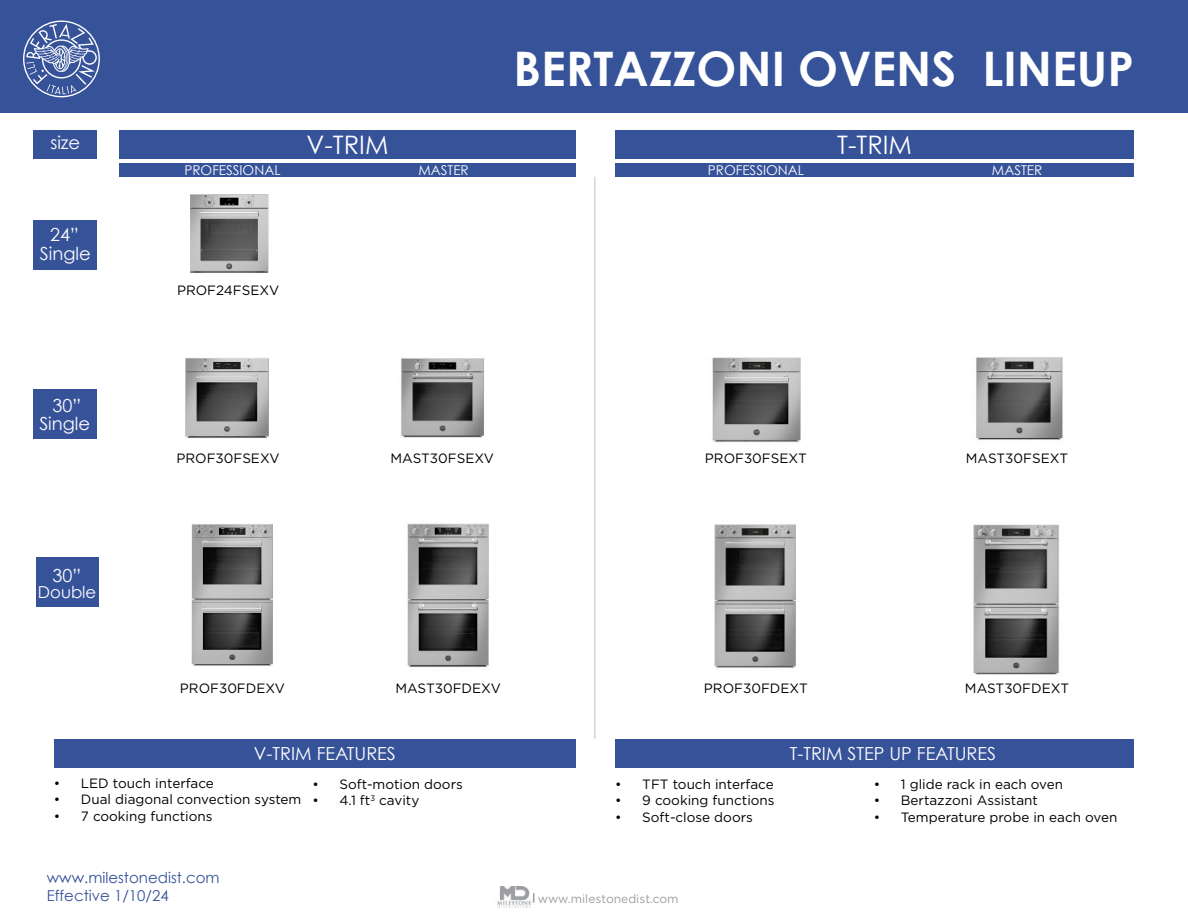
<style>
.page{position:relative;width:1188px;height:918px;background:#fff}
.page>*{position:absolute;margin:0;border:0;box-sizing:border-box;transform-origin:0 0}
.t1{font:700 47.7px "Century Gothic";color:#fff}
.t2{font:25.5px "Century Gothic";color:#fff}
.t3{font:18px "Century Gothic";color:#fff}
.t4{font:18px "Century Gothic";color:#fefefe}
.t5{font:16.5px "Century Gothic";color:#fefefe}
.t6{font:15px/18px "Century Gothic";color:#365299}
.t7{font:13.5px "Gotham";color:#000}
.t8{font:13.5px "Century Gothic";color:#fefefe}
.t9{font:12px "Gotham";color:#9d9fa2}
</style>
<div class="page">
<div style="left:0;top:0;width:1188px;height:113px;background:#365299"></div>
<div style="left:119px;top:130px;width:457px;height:29px;background:#365299"></div>
<div style="left:615px;top:130px;width:519px;height:29px;background:#365299"></div>
<div style="left:54px;top:739px;width:522px;height:29px;background:#365299"></div>
<div style="left:615px;top:739px;width:519px;height:29px;background:#365299"></div>
<svg style="left:23px;top:21px;width:77px;height:76px"></svg>
<div style="left:33px;top:130px;width:63px;height:29px;background:#365299"></div>
<div style="left:33px;top:221px;width:63px;height:49px;background:#365299"></div>
<div style="left:33px;top:389px;width:63px;height:49px;background:#365299"></div>
<div style="left:36px;top:557px;width:63px;height:50px;background:#365299"></div>
<img style="left:401px;top:358px;width:83px;height:80px">
<img style="left:975px;top:357px;width:88px;height:83px">
<img style="left:407px;top:523px;width:82px;height:144px">
<img style="left:973px;top:524px;width:87px;height:151px">
<img style="left:190px;top:194px;width:79px;height:79px">
<img style="left:185px;top:358px;width:84px;height:80px">
<img style="left:712px;top:357px;width:89px;height:86px">
<img style="left:191px;top:524px;width:82px;height:142px">
<img style="left:714px;top:524px;width:82px;height:144px">
<div style="left:119px;top:163px;width:457px;height:14px;background:#365299"></div>
<div style="left:615px;top:163px;width:519px;height:14px;background:#365299"></div>
<hr style="left:594px;top:177px;width:2px;height:562px;background:#d6d6d6">
<img style="left:497px;top:887px;width:38px;height:21px">
<h3 class="t4" style="left:50px;top:136px;width:31px">size</h3>
<h3 class="t4" style="left:50px;top:228px;width:30px">24”</h3>
<h3 class="t4" style="left:40px;top:247px;width:52px">Single</h3>
<h3 class="t4" style="left:53px;top:398px;width:30px">30”</h3>
<h3 class="t4" style="left:39px;top:417px;width:52px">Single</h3>
<h3 class="t4" style="left:53px;top:569px;width:30px">30”</h3>
<p class="t5" style="left:38px;top:586px;width:60px">Double</p>
<h1 class="t1" style="left:514px;top:42px;width:622px">BERTAZZONI OVENS LINEUP</h1>
<h2 class="t2" style="left:307px;top:135px;width:83px">V-TRIM</h2>
<h2 class="t2" style="left:837px;top:135px;width:76px">T-TRIM</h2>
<p class="t8" style="left:184px;top:165px;width:98px">PROFESSIONAL</p>
<p class="t8" style="left:708px;top:165px;width:98px">PROFESSIONAL</p>
<p class="t8" style="left:418px;top:165px;width:52px">MASTER</p>
<p class="t8" style="left:992px;top:165px;width:52px">MASTER</p>
<p class="t7" style="left:177px;top:284px;width:104px">PROF24FSEXV</p>
<p class="t7" style="left:176px;top:452px;width:105px">PROF30FSEXV</p>
<p class="t7" style="left:705px;top:452px;width:104px">PROF30FSEXT</p>
<p class="t7" style="left:391px;top:452px;width:105px">MAST30FSEXV</p>
<p class="t7" style="left:966px;top:452px;width:104px">MAST30FSEXT</p>
<p class="t7" style="left:180px;top:682px;width:107px">PROF30FDEXV</p>
<p class="t7" style="left:704px;top:682px;width:106px">PROF30FDEXT</p>
<p class="t7" style="left:395px;top:682px;width:107px">MAST30FDEXV</p>
<p class="t7" style="left:965px;top:682px;width:106px">MAST30FDEXT</p>
<h3 class="t3" style="left:254px;top:747px;width:144px">V-TRIM FEATURES</h3>
<h3 class="t3" style="left:790px;top:747px;width:208px">T-TRIM STEP UP FEATURES</h3>
<p class="t7" style="left:54px;top:777px;width:162px">• LED touch interface</p>
<p class="t7" style="left:54px;top:794px;width:249px">• Dual diagonal convection system</p>
<p class="t7" style="left:54px;top:810px;width:160px">• 7 cooking functions</p>
<p class="t7" style="left:312px;top:778px;width:152px">• Soft-motion doors</p>
<p class="t7" style="left:312px;top:795px;width:109px">• 4.1 ft<sup>3</sup> cavity</p>
<p class="t6" style="left:47px;top:870px;width:174px">www.milestonedist.com<br>Effective 1/10/24</p>
<p class="t7" style="left:615px;top:778px;width:160px">• TFT touch interface</p>
<p class="t7" style="left:615px;top:795px;width:161px">• 9 cooking functions</p>
<p class="t7" style="left:615px;top:811px;width:139px">• Soft-close doors</p>
<p class="t9" style="left:538px;top:893px;width:142px">www.milestonedist.com</p>
<p class="t7" style="left:874px;top:778px;width:191px">• 1 glide rack in each oven</p>
<p class="t7" style="left:874px;top:795px;width:166px">• Bertazzoni Assistant</p>
<p class="t7" style="left:874px;top:811px;width:245px">• Temperature probe in each oven</p>
</div>
